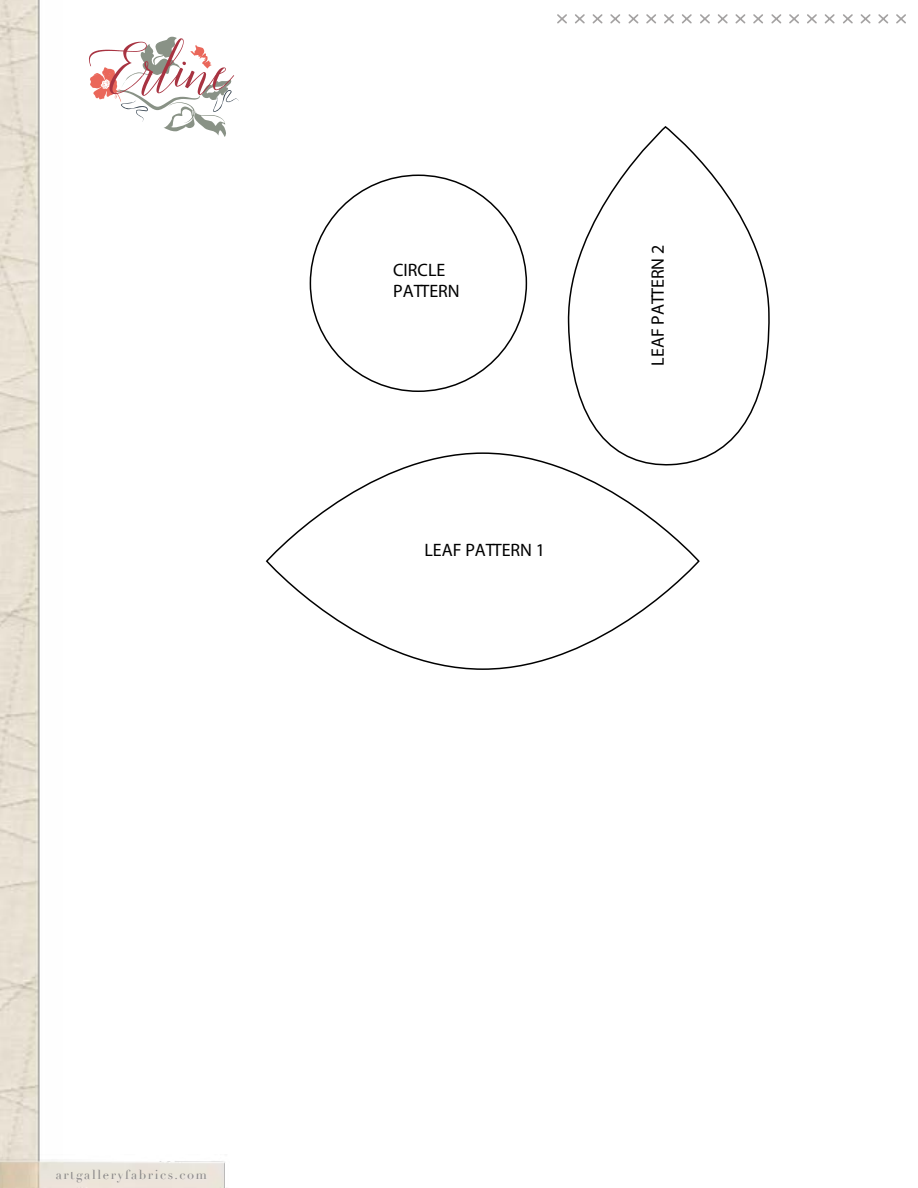
<style>
.page{position:relative;width:918px;height:1188px;background:#fff}
.page>*{position:absolute;margin:0;border:0;box-sizing:border-box;transform-origin:0 0}
.t1{font:70.05px "Adelicia Script Slant Rough";color:#a83341}
.t2{font:18px/21.6px "Myriad Pro";color:#000}
.t3{font:12.75px "Didot";letter-spacing:.125em;color:#898787}
</style>
<div class="page">
<img style="left:0;top:0;width:40px;height:1154px">
<img style="left:0;top:1154px;width:225px;height:34px">
<svg style="left:557px;top:14px;width:349px;height:10px"></svg>
<svg style="left:567px;top:127px;width:203px;height:339px"></svg>
<div style="left:267px;top:453px;width:432px;height:216px;background:#fff;border-radius:50%"></div>
<svg style="left:90px;top:37px;width:149px;height:100px"></svg>
<h1 class="t1" style="left:90px;top:23px;width:148px">Erline</h1>
<p class="t2" style="left:393px;top:259px;width:68px">CIRCLE<br>PATTERN</p>
<p class="t2" style="left:424px;top:539px;width:122px">LEAF PATTERN 1</p>
<p class="t2" style="left:647px;top:366px;width:122px;rotate:-90deg">LEAF PATTERN 2</p>
<p class="t3" style="left:56px;top:1167px;width:153px">artgalleryfabrics.com</p>
</div>
